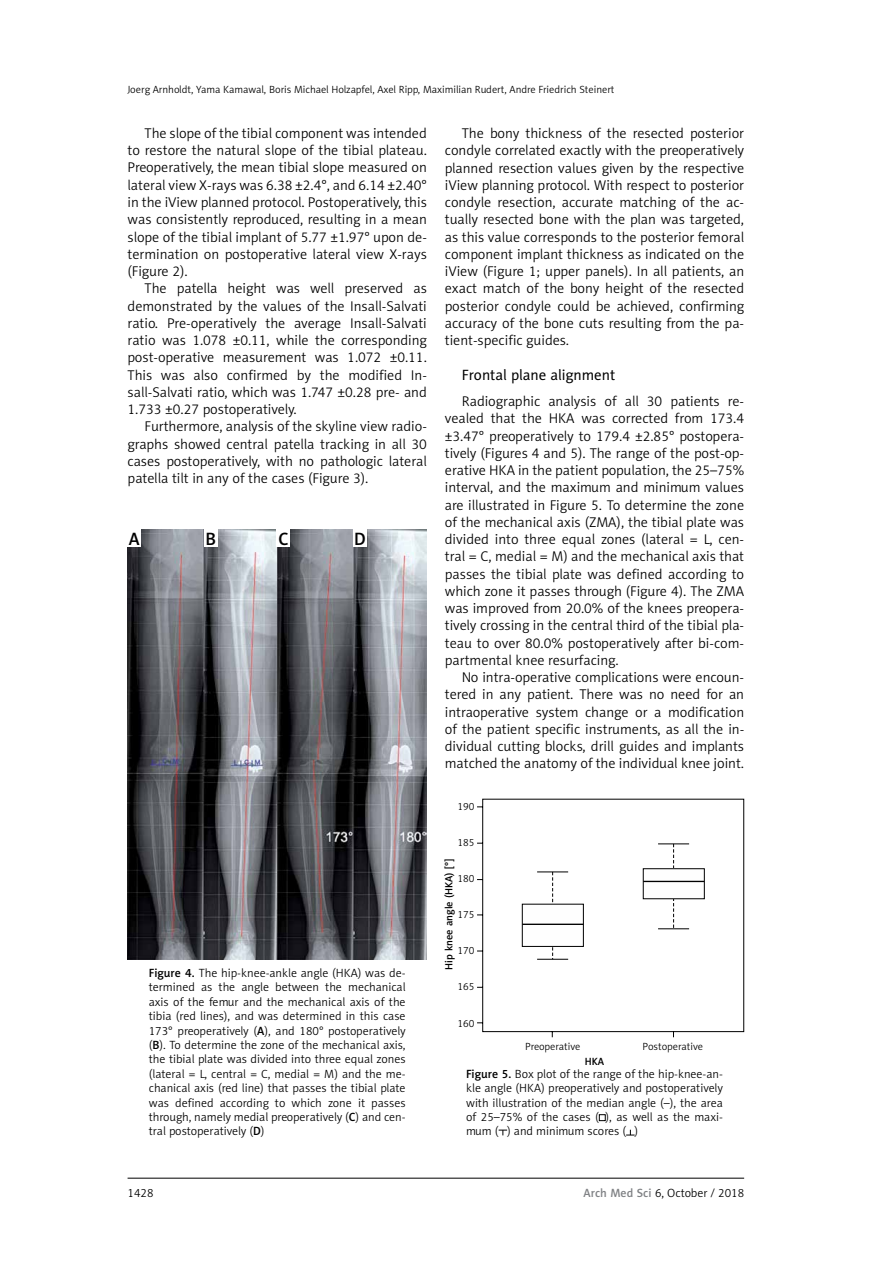
<style>
.page{position:relative;width:893px;height:1263px;background:#fff}
.page>*{position:absolute;margin:0;border:0;box-sizing:border-box;transform-origin:0 0}
.t1{font:18px "Naomi Sans EFN Medium";color:#000}
.t2{font:15px "Naomi Sans EFN";color:#000}
.t3{font:14.25px/17.2px "Naomi Sans EFN Light";color:#000;text-align:justify}
.t4{font:12px/14.4px "Naomi Sans EFN Light";color:#000;text-align:justify}
.t5{font:10.5px "Naomi Sans EFN Light";color:#000}
.t6{font:10.5px "Naomi Sans EFN Medium";color:#000}
.s1{font-family:"Naomi Sans EFN Medium"}
.s2{font-family:"Naomi Sans EFN Medium";color:#808285}
</style>
<div class="page">
<hr style="left:128px;top:1178px;width:616px;height:1px;background:#000">
<img style="left:128px;top:530px;width:299px;height:430px">
<div style="left:128px;top:530px;width:13px;height:17px;background:#fff"></div>
<div style="left:204px;top:530px;width:13px;height:17px;background:#fff"></div>
<div style="left:277px;top:530px;width:13px;height:17px;background:#fff"></div>
<div style="left:353px;top:530px;width:14px;height:17px;background:#fff"></div>
<svg style="left:477px;top:798px;width:267px;height:239px"></svg>
<svg style="left:552px;top:872px;width:1px;height:87px"></svg>
<svg style="left:673px;top:844px;width:1px;height:85px"></svg>
<div style="left:522px;top:904px;width:61px;height:42px;background:#fefefe"></div>
<div style="left:522px;top:904px;width:62px;height:43px;border:1px solid #000"></div>
<div style="left:643px;top:869px;width:61px;height:30px;background:#fefefe"></div>
<div style="left:643px;top:868px;width:62px;height:31px;border:1px solid #000"></div>
<hr style="left:522px;top:924px;width:61px;height:1px;background:#000">
<hr style="left:643px;top:881px;width:61px;height:1px;background:#000">
<div style="left:599px;top:1114px;width:7px;height:7px;border:1px solid #000"></div>
<svg style="left:499px;top:1130px;width:8px;height:5px"></svg>
<svg style="left:626px;top:1130px;width:9px;height:6px"></svg>
<p class="t5" style="left:128px;top:83px;width:488px">Joerg Arnholdt, Yama Kamawal, Boris Michael Holzapfel, Axel Ripp, Maximilian Rudert, Andre Friedrich Steinert</p>
<p class="t3" style="left:128px;top:124px;width:301px;text-indent:17px">The slope of the tibial component was intended to restore the natural slope of the tibial plateau.<br>Preoperatively, the mean tibial slope measured on lateral view X-rays was 6.38 ±2.4°, and 6.14 ±2.40° in the iView planned protocol. Postoperatively, this was consistently reproduced, resulting in a mean slope of the tibial implant of 5.77 ±1.97° upon de&shy;termination on postoperative lateral view X-rays (Figure 2).</p>
<p class="t3" style="left:128px;top:280px;width:301px;text-indent:17px">The patella height was well preserved as demonstrated by the values of the Insall-Salvati ratio. Pre-operatively the average Insall-Salvati ratio was 1.078 ±0.11, while the corresponding post-operative measurement was 1.072 ±0.11.<br>This was also confirmed by the modified In&shy;sall-Salvati ratio, which was 1.747 ±0.28 pre- and 1.733 ±0.27 postoperatively.</p>
<p class="t3" style="left:128px;top:418px;width:301px;text-indent:17px">Furthermore, analysis of the skyline view radio&shy;graphs showed central patella tracking in all 30 cases postoperatively, with no pathologic lateral patella tilt in any of the cases (Figure 3).</p>
<p class="t1" style="left:129px;top:528px;width:12px">A</p>
<p class="t1" style="left:205px;top:528px;width:12px">B</p>
<p class="t1" style="left:278px;top:528px;width:12px">C</p>
<p class="t1" style="left:354px;top:528px;width:13px">D</p>
<p class="t4" style="left:149px;top:966px;width:258px"><span class="s1">Figure 4.</span> The hip-knee-ankle angle (HKA) was de&shy;termined as the angle between the mechanical axis of the femur and the mechanical axis of the tibia (red lines), and was determined in this case 173° preoperatively (<span class="s1">A</span>), and 180° postoperatively (<span class="s1">B</span>). To determine the zone of the mechanical axis, the tibial plate was divided into three equal zones (lateral = L, central = C, medial = M) and the me&shy;chanical axis (red line) that passes the tibial plate was defined according to which zone it passes through, namely medial preoperatively (<span class="s1">C</span>) and cen&shy;tral postoperatively (<span class="s1">D</span>)</p>
<p class="t3" style="left:445px;top:125px;width:301px;text-indent:17px">The bony thickness of the resected posterior condyle correlated exactly with the preoperatively planned resection values given by the respective iView planning protocol. With respect to posterior condyle resection, accurate matching of the ac&shy;tually resected bone with the plan was targeted, as this value corresponds to the posterior femoral component implant thickness as indicated on the iView (Figure 1; upper panels). In all patients, an exact match of the bony height of the resected posterior condyle could be achieved, confirming accuracy of the bone cuts resulting from the pa&shy;tient-specific guides.</p>
<p class="t2" style="left:462px;top:366px;width:155px">Frontal plane alignment</p>
<p class="t3" style="left:445px;top:392px;width:301px;text-indent:17px">Radiographic analysis of all 30 patients re&shy;vealed that the HKA was corrected from 173.4 ±3.47° preoperatively to 179.4 ±2.85° postopera&shy;tively (Figures 4 and 5). The range of the post-op&shy;erative HKA in the patient population, the 25–75% interval, and the maximum and minimum values are illustrated in Figure 5. To determine the zone of the mechanical axis (ZMA), the tibial plate was divided into three equal zones (lateral = L, cen&shy;tral = C, medial = M) and the mechanical axis that passes the tibial plate was defined according to which zone it passes through (Figure 4). The ZMA was improved from 20.0% of the knees preopera&shy;tively crossing in the central third of the tibial pla&shy;teau to over 80.0% postoperatively after bi-com&shy;partmental knee resurfacing.</p>
<p class="t3" style="left:445px;top:669px;width:301px;text-indent:17px">No intra-operative complications were encoun&shy;tered in any patient. There was no need for an intraoperative system change or a modification of the patient specific instruments, as all the in&shy;dividual cutting blocks, drill guides and implants matched the anatomy of the individual knee joint.</p>
<p class="t5" style="left:458px;top:800px;width:19px">190</p>
<p class="t5" style="left:458px;top:836px;width:19px">185</p>
<p class="t5" style="left:458px;top:872px;width:19px">180</p>
<p class="t5" style="left:458px;top:908px;width:19px">175</p>
<p class="t5" style="left:458px;top:945px;width:19px">170</p>
<p class="t5" style="left:458px;top:981px;width:19px">165</p>
<p class="t5" style="left:458px;top:1017px;width:19px">160</p>
<p class="t6" style="left:443px;top:969px;width:112px;rotate:-90deg">Hip knee angle (HKA) [°]</p>
<p class="t5" style="left:525px;top:1040px;width:57px">Preoperative</p>
<p class="t5" style="left:643px;top:1040px;width:62px">Postoperative</p>
<p class="t6" style="left:585px;top:1055px;width:21px">HKA</p>
<p class="t4" style="left:466px;top:1066px;width:258px"><span class="s1">Figure 5.</span> Box plot of the range of the hip-knee-an&shy;kle angle (HKA) preoperatively and postoperatively with illustration of the median angle (–), the area of 25–75% of the cases ( ), as well as the maxi&shy;mum ( ) and minimum scores ( )</p>
<p class="t4" style="left:128px;top:1186px;width:27px">1428</p>
<p class="t4" style="left:584px;top:1186px;width:162px"><span class="s2">Arch Med Sci</span> 6, October / 2018</p>
</div>
